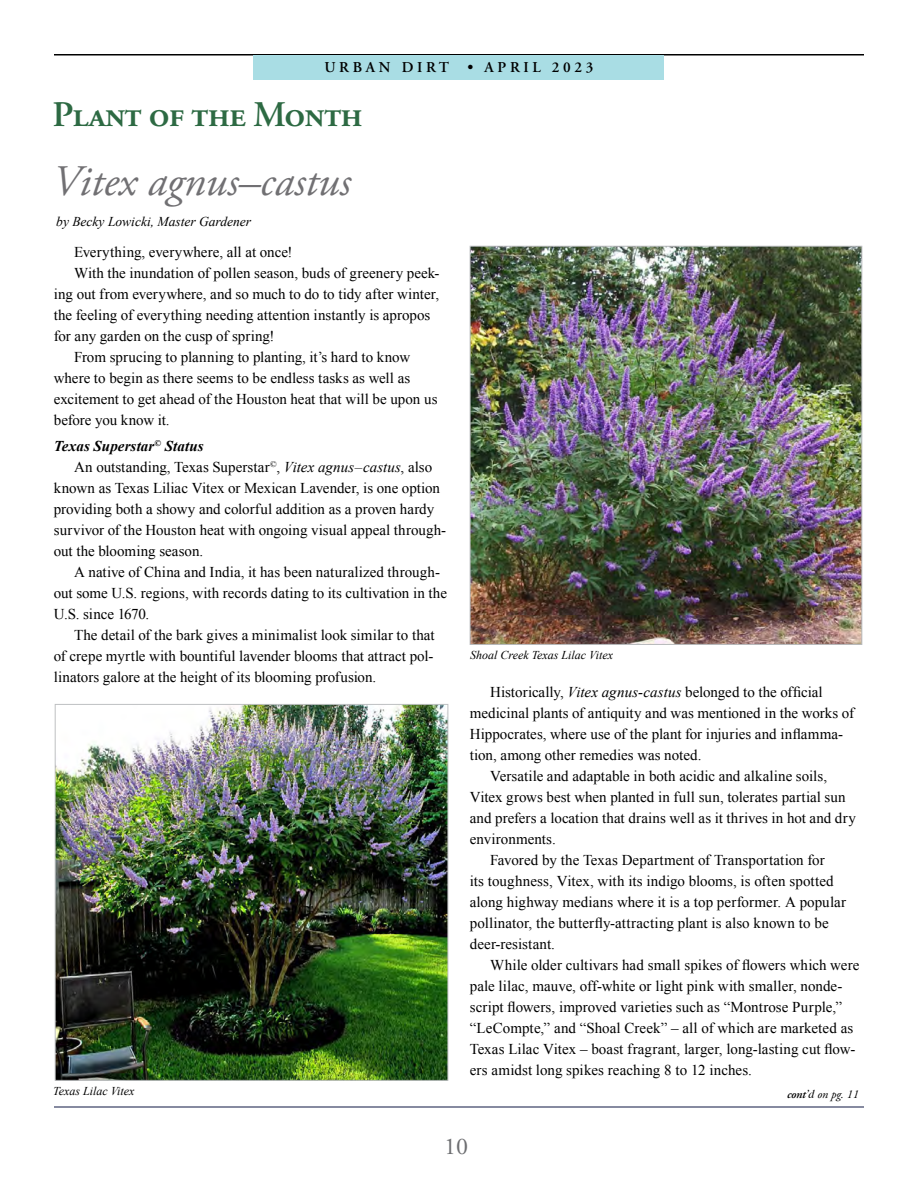
<style>
.page{position:relative;width:918px;height:1188px;background:#fff}
.page>*{position:absolute;margin:0;border:0;box-sizing:border-box;transform-origin:0 0}
.t1{font:italic 43.5px "Adobe Garamond Pro";color:#717073}
.t2{font:600 36px "Adobe Garamond Pro";letter-spacing:-.025em;color:#2d6a43}
.t3{font:24px "Adobe Garamond Pro";color:#6d6e71}
.t4{font:15px "Times New Roman";letter-spacing:.005em;color:#000}
.t5{font:italic 700 15px "Times New Roman";letter-spacing:.005em;color:#000}
.t6{font:600 15px "Adobe Garamond Pro";letter-spacing:.245em;color:#000}
.t7{font:italic 13.5px "Times New Roman";color:#000}
.t8{font:italic 12px "Times New Roman";color:#000}
.t9{font:italic 12px "Adobe Garamond Pro";color:#000}
.s1{font-style:italic}
.s2{font-weight:600}
.s3{font-family:"Times"}
</style>
<div class="page">
<hr style="left:54px;top:1106px;width:810px;height:2px;background:#5f6482">
<hr style="left:54px;top:54px;width:810px;height:2px;background:#000">
<div style="left:254px;top:55px;width:410px;height:25px;background:#a9dde4"></div>
<img style="left:472px;top:248px;width:388px;height:395px">
<div style="left:470px;top:246px;width:392px;height:399px;border:1px solid #b8babc"></div>
<img style="left:57px;top:706px;width:389px;height:373px">
<div style="left:55px;top:704px;width:393px;height:377px;border:1px solid #bec0c2"></div>
<p class="t6" style="left:324px;top:59px;width:271px">URBAN DIRT • APRIL 2023</p>
<h2 class="t2" style="left:52px;top:94px;width:312px">Plant of the Month</h2>
<h1 class="t1" style="left:52px;top:156px;width:300px">Vitex agnus–castus</h1>
<p class="t7" style="left:56px;top:212px;width:196px">by Becky Lowicki, Master Gardener</p>
<p class="t4" style="left:74px;top:242px;width:220px">Everything, everywhere, all at once!</p>
<p class="t4" style="left:74px;top:263px;width:367px">With the inundation of pollen season, buds of greenery peek-</p>
<p class="t4" style="left:54px;top:284px;width:387px">ing out from everywhere, and so much to do to tidy after winter,</p>
<p class="t4" style="left:54px;top:305px;width:378px">the feeling of everything needing attention instantly is apropos</p>
<p class="t4" style="left:54px;top:326px;width:222px">for any garden on the cusp of spring!</p>
<p class="t4" style="left:74px;top:347px;width:338px">From sprucing to planning to planting, it’s hard to know</p>
<p class="t4" style="left:54px;top:368px;width:358px">where to begin as there seems to be endless tasks as well as</p>
<p class="t4" style="left:54px;top:389px;width:385px">excitement to get ahead of the Houston heat that will be upon us</p>
<p class="t4" style="left:54px;top:410px;width:117px">before you know it.</p>
<p class="t5" style="left:54px;top:435px;width:151px">Texas Superstar<sup>©</sup> Status</p>
<p class="t4" style="left:74px;top:457px;width:360px">An outstanding, Texas Superstar<sup>©</sup>, <span class="s1">Vitex agnus–castus</span>, also</p>
<p class="t4" style="left:54px;top:478px;width:388px">known as Texas Liliac Vitex or Mexican Lavender, is one option</p>
<p class="t4" style="left:54px;top:499px;width:382px">providing both a showy and colorful addition as a proven hardy</p>
<p class="t4" style="left:54px;top:520px;width:394px">survivor of the Houston heat with ongoing visual appeal through-</p>
<p class="t4" style="left:54px;top:541px;width:151px">out the blooming season.</p>
<p class="t4" style="left:74px;top:562px;width:367px">A native of China and India, it has been naturalized through-</p>
<p class="t4" style="left:54px;top:583px;width:395px">out some U.S. regions, with records dating to its cultivation in the</p>
<p class="t4" style="left:54px;top:604px;width:97px">U.S. since 1670.</p>
<p class="t4" style="left:74px;top:625px;width:362px">The detail of the bark gives a minimalist look similar to that</p>
<p class="t4" style="left:54px;top:646px;width:381px">of crepe myrtle with bountiful lavender blooms that attract pol-</p>
<p class="t4" style="left:54px;top:667px;width:324px">linators galore at the height of its blooming profusion.</p>
<p class="t8" style="left:53px;top:1083px;width:83px">Texas Lilac Vitex</p>
<p class="t8" style="left:470px;top:647px;width:144px">Shoal Creek Texas Lilac Vitex</p>
<p class="t4" style="left:490px;top:681px;width:334px">Historically, <span class="s1">Vitex agnus-castus</span> belonged to the official</p>
<p class="t4" style="left:470px;top:702px;width:386px">medicinal plants of antiquity and was mentioned in the works of</p>
<p class="t4" style="left:470px;top:723px;width:375px">Hippocrates, where use of the plant for injuries and inflamma-</p>
<p class="t4" style="left:470px;top:744px;width:233px">tion, among other remedies was noted.</p>
<p class="t4" style="left:490px;top:765px;width:339px">Versatile and adaptable in both acidic and alkaline soils,</p>
<p class="t4" style="left:470px;top:786px;width:377px">Vitex grows best when planted in full sun, tolerates partial sun</p>
<p class="t4" style="left:470px;top:807px;width:388px">and prefers a location that drains well as it thrives in hot and dry</p>
<p class="t4" style="left:470px;top:828px;width:87px">environments.</p>
<p class="t4" style="left:490px;top:849px;width:336px">Favored by the Texas Department of Transportation for</p>
<p class="t4" style="left:470px;top:870px;width:365px">its toughness, Vitex, with its indigo blooms, is often spotted</p>
<p class="t4" style="left:470px;top:891px;width:378px">along highway medians where it is a top performer. A popular</p>
<p class="t4" style="left:470px;top:912px;width:360px">pollinator, the butterfly-attracting plant is also known to be</p>
<p class="t4" style="left:470px;top:933px;width:87px">deer-resistant.</p>
<p class="t4" style="left:490px;top:954px;width:371px">While older cultivars had small spikes of flowers which were</p>
<p class="t4" style="left:470px;top:975px;width:374px">pale lilac, mauve, off-white or light pink with smaller, nonde-</p>
<p class="t4" style="left:470px;top:996px;width:374px">script flowers, improved varieties such as “Montrose Purple,”</p>
<p class="t4" style="left:470px;top:1017px;width:385px">“LeCompte,” and “Shoal Creek” – all of which are marketed as</p>
<p class="t4" style="left:470px;top:1038px;width:387px">Texas Lilac Vitex – boast fragrant, larger, long-lasting cut flow-</p>
<p class="t4" style="left:470px;top:1059px;width:284px">ers amidst long spikes reaching 8 to 12 inches.</p>
<p class="t9" style="left:787px;top:1087px;width:73px"><span class="s2">cont</span><span class="s3">’d</span> on pg. 11</p>
<h3 class="t3" style="left:444px;top:1132px;width:25px">10</h3>
</div>
